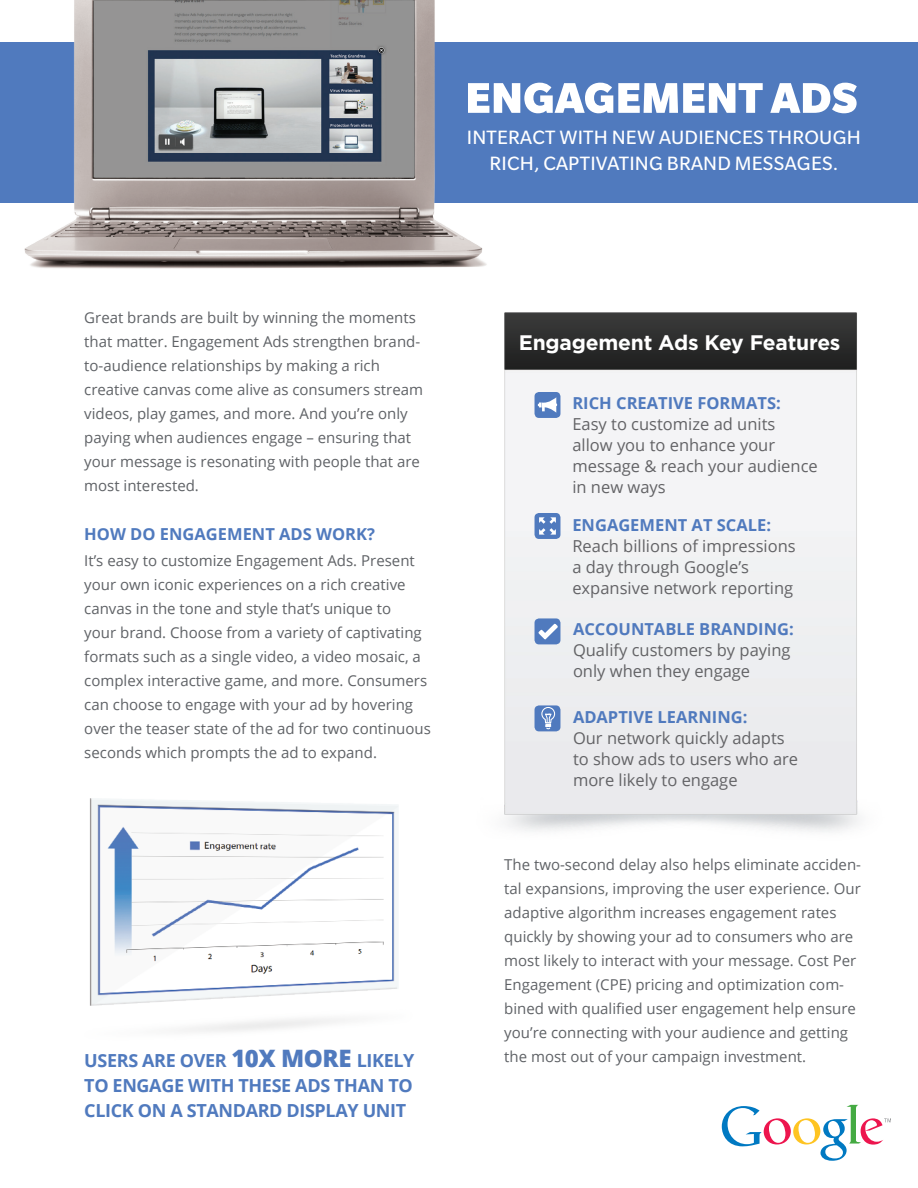
<style>
.page{position:relative;width:918px;height:1188px;background:#fff}
.page>*{position:absolute;margin:0;border:0;box-sizing:border-box;transform-origin:0 0}
.t1{font:21px/25.5px "Slate Std";letter-spacing:.01em;color:#fff;text-align:center}
.t2{font:700 21px "Gotham";letter-spacing:-.01em;color:#fff}
.t3{font:700 18px/25.2px "Open Sans";letter-spacing:-.02em;color:#507abe;text-align:justify}
.t4{font:16.5px/21px "Open Sans";color:#636366}
.t5{font:700 16.5px "Open Sans";color:#507abe}
.t6{font:15px/24px "Open Sans";color:#5f6266}
.s1{font-weight:800;font-size:24px}
</style>
<div class="page">
<div style="left:0;top:42px;width:918px;height:160px;background:#507abe"></div>
<img style="left:504px;top:312px;width:355px;height:520px">
<svg style="left:722px;top:1105px;width:169px;height:56px"></svg>
<img style="left:90px;top:798px;width:308px;height:234px">
<svg style="left:513px;top:83px;width:344px;height:30px"></svg>
<img style="left:0;top:0;width:513px;height:269px">
<div style="left:535px;top:618px;width:25px;height:26px;background:#507abe;border-radius:4px"></div>
<svg style="left:538px;top:620px;width:22px;height:20px"></svg>
<svg style="left:535px;top:705px;width:25px;height:26px"></svg>
<svg style="left:536px;top:706px;width:25px;height:24px"></svg>
<div style="left:535px;top:513px;width:25px;height:26px;background:#507abe;border-radius:4px"></div>
<svg style="left:539px;top:517px;width:17px;height:18px"></svg>
<div style="left:535px;top:392px;width:25px;height:26px;background:#507abe;border-radius:4px"></div>
<svg style="left:538px;top:397px;width:19px;height:16px"></svg>
<h1 class="t1" style="left:467px;top:125px;width:396px">INTERACT WITH NEW AUDIENCES THROUGH<br>RICH, CAPTIVATING BRAND MESSAGES.</h1>
<p class="t6" style="left:84px;top:306px;width:340px">Great brands are built by winning the moments that matter. Engagement Ads strengthen brand&shy;to-audience relationships by making a rich creative canvas come alive as consumers stream videos, play games, and more. And you’re only paying when audiences engage – ensuring that your message is resonating with people that are most interested.</p>
<p class="t5" style="left:84px;top:523px;width:292px">HOW DO ENGAGEMENT ADS WORK?</p>
<p class="t6" style="left:84px;top:549px;width:348px">It’s easy to customize Engagement Ads. Present your own iconic experiences on a rich creative canvas in the tone and style that’s unique to<br>your brand. Choose from a variety of captivating formats such as a single video, a video mosaic, a complex interactive game, and more. Consumers can choose to engage with your ad by hovering over the teaser state of the ad for two continuous seconds which prompts the ad to expand.</p>
<p class="t3" style="left:84px;top:1047px;width:332px">USERS ARE OVER <span class="s1">10X MORE</span> LIKELY TO ENGAGE WITH THESE ADS THAN TO CLICK ON A STANDARD DISPLAY UNIT</p>
<h1 class="t2" style="left:519px;top:330px;width:323px">Engagement Ads Key Features</h1>
<p class="t5" style="left:572px;top:391px;width:210px">RICH CREATIVE FORMATS:</p>
<p class="t4" style="left:572px;top:413px;width:247px">Easy to customize ad units allow you to enhance your message &amp; reach your audience in new ways</p>
<p class="t5" style="left:572px;top:514px;width:200px">ENGAGEMENT AT SCALE:</p>
<p class="t4" style="left:572px;top:535px;width:225px">Reach billions of impressions a day through Google’s expansive network reporting</p>
<p class="t5" style="left:573px;top:617px;width:222px">ACCOUNTABLE BRANDING:</p>
<p class="t4" style="left:573px;top:639px;width:219px">Qualify customers by paying only when they engage</p>
<p class="t5" style="left:573px;top:706px;width:176px">ADAPTIVE LEARNING:</p>
<p class="t4" style="left:573px;top:727px;width:227px">Our network quickly adapts to show ads to users who are more likely to engage</p>
<p class="t6" style="left:504px;top:852px;width:358px">The two-second delay also helps eliminate acciden&shy;tal expansions, improving the user experience. Our adaptive algorithm increases engagement rates quickly by showing your ad to consumers who are most likely to interact with your message. Cost Per Engagement (CPE) pricing and optimization com&shy;bined with qualified user engagement help ensure you’re connecting with your audience and getting the most out of your campaign investment.</p>
</div>
